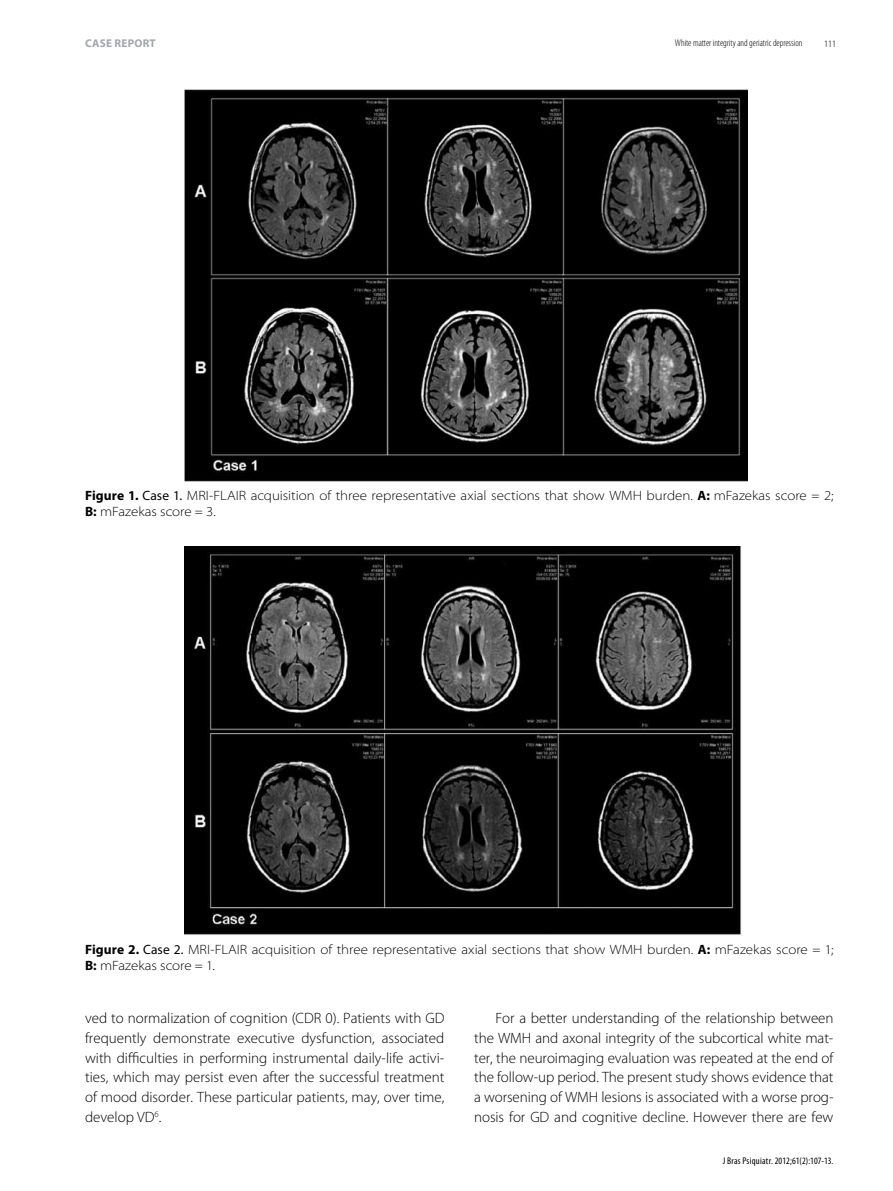
<style>
.page{position:relative;width:893px;height:1191px;background:#fff}
.page>*{position:absolute;margin:0;border:0;box-sizing:border-box;transform-origin:0 0}
.t1{font:300 15px/19.6px "Myriad Pro";color:#000;text-align:justify}
.t2{font:300 semi-expanded 13.5px/16.2px "Myriad Pro";color:#000}
.t3{font:700 11.25px "Myriad Pro";letter-spacing:.02em;color:#a3a7ac}
.t4{font:300 condensed 9.75px "Myriad Pro";color:#000}
.t5{font:condensed 9.75px "Myriad Pro";letter-spacing:.025em;color:#000}
.t6{font:300 9.75px "Myriad Pro";color:#000}
.s1{font-weight:700;font-stretch:normal}
.s2{font-weight:400;font-stretch:normal}
</style>
<div class="page">
<img style="left:184px;top:89px;width:564px;height:392px">
<img style="left:184px;top:547px;width:558px;height:388px">
<p class="t4" style="left:675px;top:37px;width:129px">White matter integrity and geriatric depression</p>
<p class="t3" style="left:85px;top:36px;width:72px">CASE REPORT</p>
<p class="t6" style="left:824px;top:38px;width:14px">111</p>
<p class="t2" style="left:85px;top:487px;width:750px"><span class="s1">Figure 1.</span> <span class="s2">Case 1.</span> MRI-FLAIR acquisition of three representative axial sections that show WMH burden. <span class="s1">A:</span> mFazekas score = 2;<br><span class="s1">B:</span> mFazekas score = 3.</p>
<p class="t2" style="left:85px;top:941px;width:750px"><span class="s1">Figure 2.</span> <span class="s2">Case 2.</span> MRI-FLAIR acquisition of three representative axial sections that show WMH burden. <span class="s1">A:</span> mFazekas score = 1;<br><span class="s1">B:</span> mFazekas score = 1.</p>
<p class="t1" style="left:85px;top:1008px;width:361px">ved to normalization of cognition (CDR 0). Patients with GD frequently demonstrate executive dysfunction, associated with difficulties in performing instrumental daily-life activi&shy;ties, which may persist even after the successful treatment of mood disorder. These particular patients, may, over time, develop VD<sup>6</sup>.</p>
<p class="t1" style="left:474px;top:1008px;width:361px;text-indent:21px">For a better understanding of the relationship between the WMH and axonal integrity of the subcortical white mat&shy;ter, the neuroimaging evaluation was repeated at the end of the follow-up period. The present study shows evidence that a worsening of WMH lesions is associated with a worse prog&shy;nosis for GD and cognitive decline. However there are few</p>
<p class="t5" style="left:723px;top:1155px;width:112px">J Bras Psiquiatr. 2012;61(2):107-13.</p>
</div>
